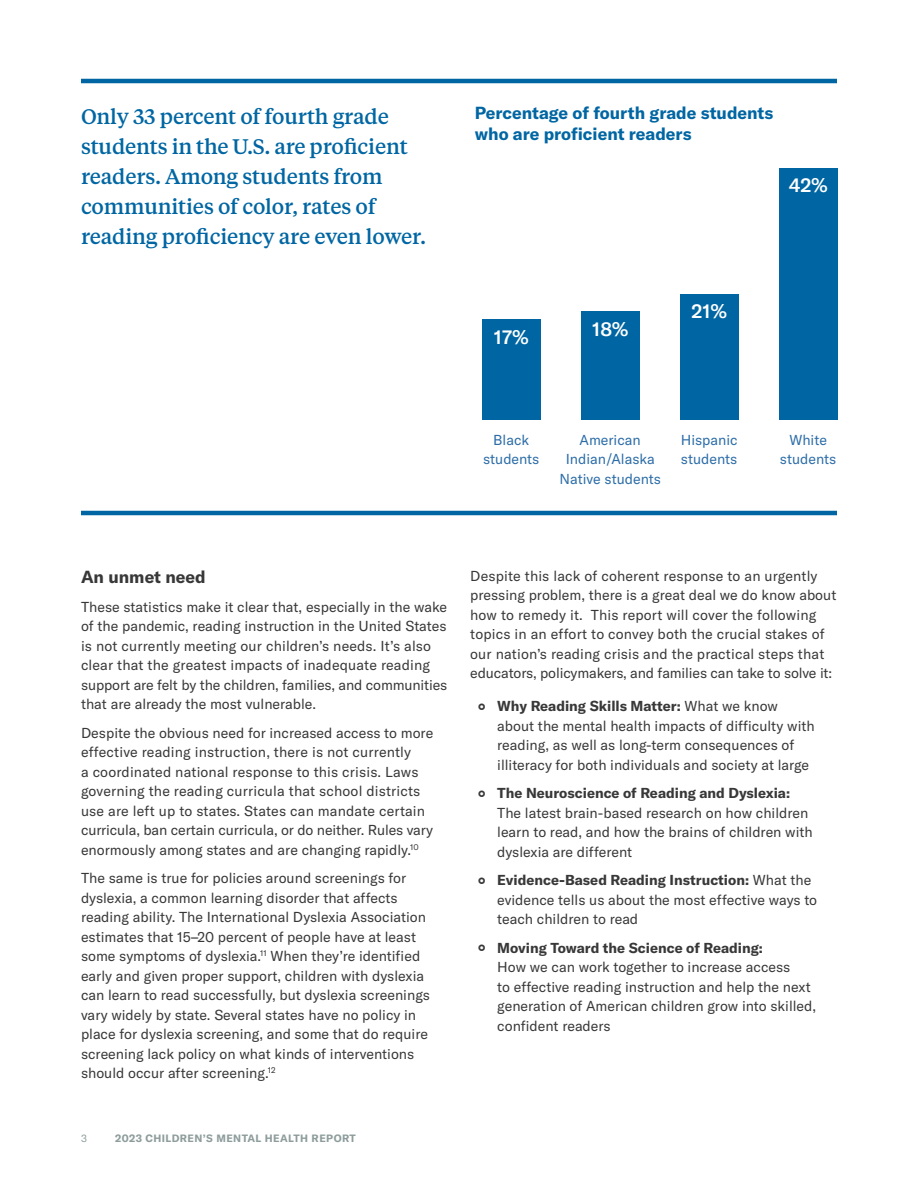
<style>
.page{position:relative;width:918px;height:1188px;background:#fff}
.page>*{position:absolute;margin:0;border:0;box-sizing:border-box;transform-origin:0 0}
.t1{font:500 21px/30px "Tiempos Text";letter-spacing:-.01em;color:#0066a3}
.t2{font:500 19.5px "GT America";color:#fff}
.t3{font:700 17.25px/20.7px "GT America";color:#0066a3}
.t4{font:700 17.25px "GT America";color:#383839}
.t5{font:14.25px/19.5px "GT America";color:#383839}
.t6{font:14.25px/19.5px "GT America";color:#2c6da8;text-align:center}
.t7{font:700 14.25px "GT America";color:#383839}
.t8{font:700 10.5px "GT America";letter-spacing:.04em;color:#8e9c9c}
.t9{font:10.5px "GT America";color:#8e9c9c}
.s1{font-weight:700}
</style>
<div class="page">
<div style="left:779px;top:168px;width:58px;height:252px;background:#0066a3"></div>
<div style="left:680px;top:294px;width:58px;height:126px;background:#0066a3"></div>
<div style="left:581px;top:312px;width:58px;height:108px;background:#0066a3"></div>
<div style="left:482px;top:319px;width:58px;height:101px;background:#0066a3"></div>
<hr style="left:81px;top:79px;width:756px;height:4px;background:#0066a3">
<hr style="left:81px;top:511px;width:756px;height:4px;background:#0066a3">
<h1 class="t1" style="left:81px;top:100px;width:347px">Only 33 percent of fourth grade students in the U.S. are proficient readers. Among students from communities of color, rates of reading proficiency are even lower.</h1>
<p class="t3" style="left:475px;top:103px;width:300px">Percentage of fourth grade students who are proficient readers</p>
<h2 class="t2" style="left:789px;top:174px;width:40px">42%</h2>
<h2 class="t2" style="left:494px;top:325px;width:36px">17%</h2>
<h2 class="t2" style="left:592px;top:317px;width:37px">18%</h2>
<h2 class="t2" style="left:692px;top:300px;width:37px">21%</h2>
<p class="t6" style="left:483px;top:430px;width:58px">Black students</p>
<p class="t6" style="left:559px;top:430px;width:103px">American<br>Indian/Alaska<br>Native students</p>
<p class="t6" style="left:681px;top:430px;width:59px;text-align:left">Hispanic students</p>
<p class="t6" style="left:780px;top:430px;width:58px">White students</p>
<p class="t4" style="left:81px;top:566px;width:126px">An unmet need</p>
<p class="t5" style="left:81px;top:597px;width:368px">These statistics make it clear that, especially in the wake of the pandemic, reading instruction in the United States is not currently meeting our children’s needs. It’s also clear that the greatest impacts of inadequate reading support are felt by the children, families, and communities that are already the most vulnerable.</p>
<p class="t5" style="left:81px;top:723px;width:354px">Despite the obvious need for increased access to more effective reading instruction, there is not currently<br>a coordinated national response to this crisis. Laws governing the reading curricula that school districts use are left up to states. States can mandate certain curricula, ban certain curricula, or do neither. Rules vary enormously among states and are changing rapidly.<sup>10</sup></p>
<p class="t5" style="left:81px;top:868px;width:350px">The same is true for policies around screenings for dyslexia, a common learning disorder that affects reading ability. The International Dyslexia Association estimates that 15–20 percent of people have at least some symptoms of dyslexia.<sup>11</sup> When they’re identified early and given proper support, children with dyslexia can learn to read successfully, but dyslexia screenings vary widely by state. Several states have no policy in place for dyslexia screening, and some that do require screening lack policy on what kinds of interventions should occur after screening.<sup>12</sup></p>
<p class="t9" style="left:81px;top:1132px;width:7px">3</p>
<p class="t8" style="left:115px;top:1132px;width:242px">2023 CHILDREN’S MENTAL HEALTH REPORT</p>
<p class="t5" style="left:470px;top:566px;width:368px">Despite this lack of coherent response to an urgently pressing problem, there is a great deal we do know about how to remedy it. This report will cover the following topics in an effort to convey both the crucial stakes of our nation’s reading crisis and the practical steps that educators, policymakers, and families can take to solve it:</p>
<p class="t5" style="left:497px;top:696px;width:319px"><span class="s1">Why Reading Skills Matter:</span> What we know about the mental health impacts of difficulty with reading, as well as long-term consequences of illiteracy for both individuals and society at large</p>
<p class="t7" style="left:497px;top:784px;width:294px">The Neuroscience of Reading and Dyslexia:</p>
<p class="t5" style="left:497px;top:803px;width:317px">The latest brain-based research on how children learn to read, and how the brains of children with dyslexia are different</p>
<p class="t5" style="left:497px;top:870px;width:321px"><span class="s1">Evidence-Based Reading Instruction:</span> What the evidence tells us about the most effective ways to teach children to read</p>
<p class="t7" style="left:497px;top:939px;width:267px">Moving Toward the Science of Reading:</p>
<p class="t5" style="left:497px;top:957px;width:320px">How we can work together to increase access<br>to effective reading instruction and help the next generation of American children grow into skilled, confident readers</p>
</div>
